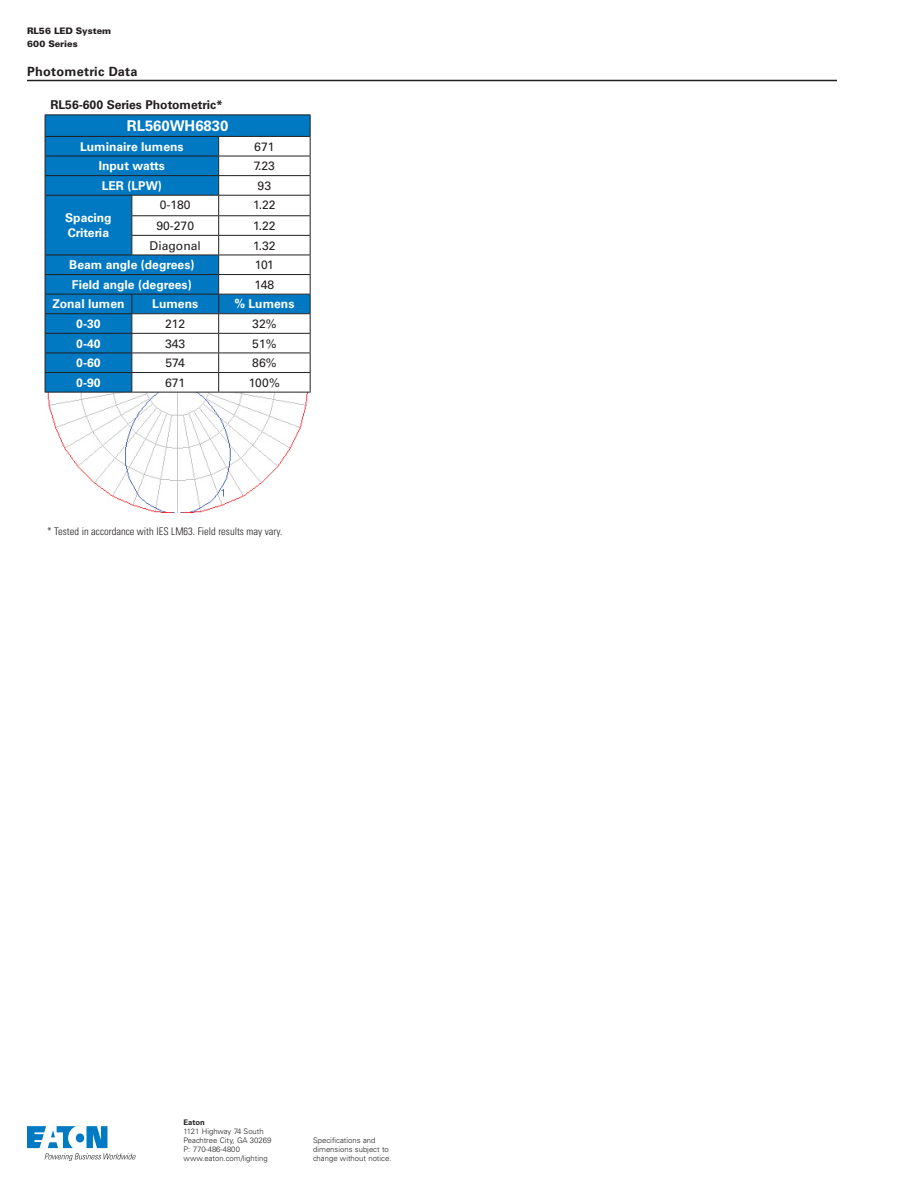
<style>
.page{position:relative;width:918px;height:1188px;background:#fff}
.page>*{position:absolute;margin:0;border:0;box-sizing:border-box;transform-origin:0 0}
.t1{font:700 14.85px "Univers LT Std";color:#fff}
.t2{font:700 12.75px "Univers LT Std";letter-spacing:.025em;color:#231f20}
.t3{font:700 12.15px/14.5px "Univers LT Std";color:#fff}
.t4{font:12.15px "Univers LT Std";color:#231f20}
.t5{font:700 12.15px "Univers LT Std";color:#231f20}
.t6{font:300 condensed 10.5px "Univers LT Std";color:#231f20}
.t7{font:900 9px/13.5px "Univers LT Std";color:#231f20}
.t8{font:300 7.65px/9px "Univers LT Std";color:#231f20}
.t9{font:700 7.65px "Univers LT Std";color:#231f20}
</style>
<div class="page">
<hr style="left:27px;top:80px;width:810px;height:1px;background:#231f20">
<img style="left:47px;top:393px;width:260px;height:120px">
<div style="left:46px;top:116px;width:264px;height:276px;background:#0079c2"></div>
<svg style="left:132px;top:137px;width:178px;height:255px"></svg>
<hr style="left:45px;top:115px;width:87px;height:1px;background:#231f20">
<hr style="left:132px;top:115px;width:87px;height:1px;background:#231f20">
<hr style="left:219px;top:115px;width:91px;height:1px;background:#231f20">
<hr style="left:45px;top:136px;width:87px;height:1px;background:#231f20">
<hr style="left:132px;top:136px;width:87px;height:1px;background:#231f20">
<hr style="left:219px;top:136px;width:91px;height:1px;background:#231f20">
<hr style="left:45px;top:156px;width:87px;height:1px;background:#231f20">
<hr style="left:132px;top:156px;width:87px;height:1px;background:#231f20">
<hr style="left:219px;top:156px;width:91px;height:1px;background:#231f20">
<hr style="left:45px;top:175px;width:87px;height:1px;background:#231f20">
<hr style="left:132px;top:175px;width:87px;height:1px;background:#231f20">
<hr style="left:219px;top:175px;width:91px;height:1px;background:#231f20">
<hr style="left:45px;top:195px;width:87px;height:1px;background:#231f20">
<hr style="left:132px;top:195px;width:87px;height:1px;background:#231f20">
<hr style="left:219px;top:195px;width:91px;height:1px;background:#231f20">
<hr style="left:132px;top:215px;width:87px;height:1px;background:#231f20">
<hr style="left:219px;top:215px;width:91px;height:1px;background:#231f20">
<hr style="left:132px;top:235px;width:87px;height:1px;background:#231f20">
<svg style="left:132px;top:196px;width:1px;height:59px"></svg>
<hr style="left:219px;top:235px;width:91px;height:1px;background:#231f20">
<hr style="left:45px;top:255px;width:87px;height:1px;background:#231f20">
<hr style="left:132px;top:255px;width:86px;height:1px;background:#231f20">
<hr style="left:45px;top:274px;width:87px;height:1px;background:#231f20">
<hr style="left:132px;top:274px;width:86px;height:1px;background:#231f20">
<hr style="left:45px;top:294px;width:87px;height:1px;background:#231f20">
<hr style="left:132px;top:294px;width:86px;height:1px;background:#231f20">
<hr style="left:45px;top:313px;width:87px;height:1px;background:#231f20">
<hr style="left:132px;top:313px;width:87px;height:1px;background:#231f20">
<hr style="left:219px;top:313px;width:91px;height:1px;background:#231f20">
<hr style="left:45px;top:333px;width:87px;height:1px;background:#231f20">
<hr style="left:132px;top:333px;width:87px;height:1px;background:#231f20">
<hr style="left:219px;top:333px;width:91px;height:1px;background:#231f20">
<hr style="left:45px;top:353px;width:87px;height:1px;background:#231f20">
<hr style="left:132px;top:353px;width:87px;height:1px;background:#231f20">
<hr style="left:219px;top:353px;width:91px;height:1px;background:#231f20">
<hr style="left:45px;top:372px;width:87px;height:1px;background:#231f20">
<svg style="left:45px;top:115px;width:1px;height:277px"></svg>
<hr style="left:132px;top:372px;width:87px;height:1px;background:#231f20">
<svg style="left:132px;top:294px;width:1px;height:98px"></svg>
<hr style="left:219px;top:372px;width:91px;height:1px;background:#231f20">
<hr style="left:45px;top:392px;width:87px;height:1px;background:#231f20">
<hr style="left:132px;top:392px;width:87px;height:1px;background:#231f20">
<hr style="left:219px;top:392px;width:91px;height:1px;background:#231f20">
<hr style="left:218px;top:255px;width:92px;height:1px;background:#231f20">
<hr style="left:218px;top:274px;width:92px;height:1px;background:#231f20">
<svg style="left:218px;top:137px;width:1px;height:255px"></svg>
<svg style="left:310px;top:115px;width:1px;height:277px"></svg>
<hr style="left:218px;top:294px;width:92px;height:1px;background:#231f20">
<svg style="left:27px;top:1126px;width:109px;height:35px"></svg>
<p class="t7" style="left:27px;top:24px;width:86px">RL56 LED System<br>600 Series</p>
<h2 class="t2" style="left:27px;top:64px;width:112px">Photometric Data</h2>
<h3 class="t5" style="left:50px;top:98px;width:174px">RL56-600 Series Photometric*</h3>
<h1 class="t1" style="left:127px;top:117px;width:103px">RL560WH6830</h1>
<h3 class="t3" style="left:80px;top:139px;width:105px">Luminaire lumens</h3>
<h3 class="t4" style="left:254px;top:139px;width:22px">671</h3>
<h3 class="t3" style="left:99px;top:159px;width:68px">Input watts</h3>
<h3 class="t4" style="left:254px;top:159px;width:23px">7.23</h3>
<h3 class="t3" style="left:102px;top:178px;width:62px">LER (LPW)</h3>
<h3 class="t4" style="left:258px;top:178px;width:15px">93</h3>
<h3 class="t3" style="left:65px;top:211px;width:48px">Spacing<br>Criteria</h3>
<h3 class="t4" style="left:160px;top:198px;width:32px">0-180</h3>
<h3 class="t4" style="left:253px;top:198px;width:24px">1.22</h3>
<h3 class="t4" style="left:156px;top:218px;width:39px">90-270</h3>
<h3 class="t4" style="left:253px;top:218px;width:24px">1.22</h3>
<h3 class="t4" style="left:150px;top:238px;width:53px">Diagonal</h3>
<h3 class="t4" style="left:253px;top:238px;width:24px">1.32</h3>
<h3 class="t3" style="left:69px;top:258px;width:127px">Beam angle (degrees)</h3>
<h3 class="t4" style="left:255px;top:258px;width:20px">101</h3>
<h3 class="t3" style="left:72px;top:277px;width:121px">Field angle (degrees)</h3>
<h3 class="t4" style="left:254px;top:277px;width:21px">148</h3>
<h3 class="t3" style="left:52px;top:297px;width:74px">Zonal lumen</h3>
<h3 class="t3" style="left:152px;top:297px;width:47px">Lumens</h3>
<h3 class="t3" style="left:234px;top:297px;width:62px">% Lumens</h3>
<h3 class="t3" style="left:76px;top:316px;width:26px">0-30</h3>
<h3 class="t4" style="left:165px;top:316px;width:22px">212</h3>
<h3 class="t4" style="left:252px;top:316px;width:26px">32%</h3>
<h3 class="t3" style="left:76px;top:336px;width:26px">0-40</h3>
<h3 class="t4" style="left:165px;top:336px;width:22px">343</h3>
<h3 class="t4" style="left:252px;top:336px;width:26px">51%</h3>
<h3 class="t3" style="left:76px;top:356px;width:26px">0-60</h3>
<h3 class="t4" style="left:165px;top:356px;width:21px">574</h3>
<h3 class="t4" style="left:252px;top:356px;width:26px">86%</h3>
<h3 class="t3" style="left:76px;top:375px;width:26px">0-90</h3>
<h3 class="t4" style="left:165px;top:375px;width:22px">671</h3>
<h3 class="t4" style="left:249px;top:375px;width:32px">100%</h3>
<h3 class="t6" style="left:47px;top:525px;width:237px">* Tested in accordance with IES LM63. Field results may vary.</h3>
<p class="t9" style="left:184px;top:1118px;width:23px">Eaton</p>
<p class="t8" style="left:184px;top:1127px;width:89px">1121 Highway 74 South<br>Peachtree City, GA 30269<br>P: 770-486-4800 www.eaton.com/lighting</p>
<p class="t8" style="left:313px;top:1136px;width:80px">Specifications and dimensions subject to change without notice.</p>
</div>
